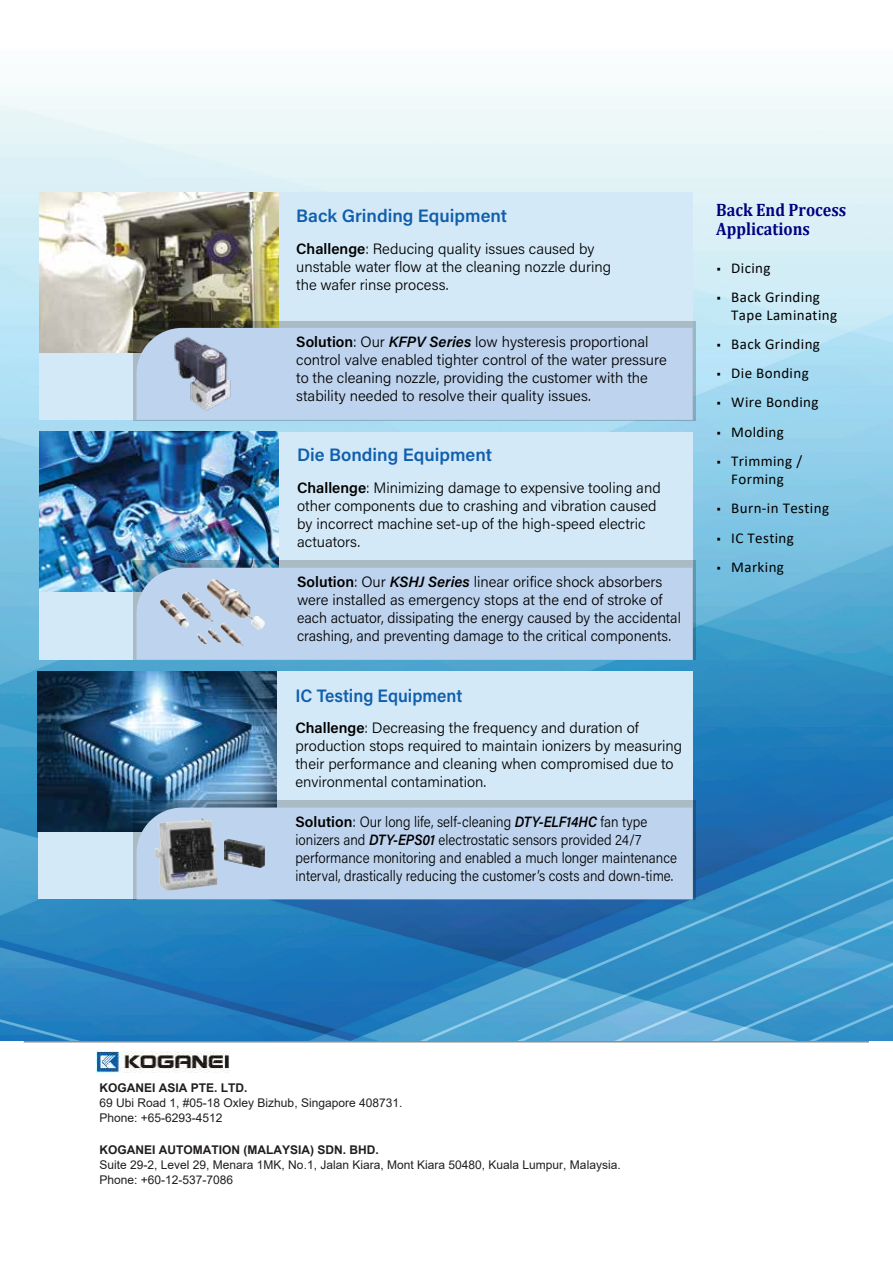
<style>
.page{position:relative;width:893px;height:1263px;background:#fff}
.page>*{position:absolute;margin:0;border:0;box-sizing:border-box;transform-origin:0 0}
.t1{font:600 18px "Acumin Pro";color:#105fad}
.t2{font:700 18px/19.5px "Cambria";color:#000080;scale:.9 1}
.t3{font:600 18px "Acumin Pro";color:#105fad;scale:.95 1}
.t4{font:300 15px/18px "Acumin Pro";color:#000}
.t5{font:15px/17.2px "Calibri";letter-spacing:.025em;color:#000}
.t6{font:12px/15.1px "Arial";color:#221e1f}
.s1{font-weight:600}
.s2{font-weight:600;font-style:italic}
.s3{font-family:"Acumin Pro";font-weight:300}
.s4{font-weight:700}
.s5{font-style:inherit}
</style>
<div class="page">
<img style="left:0;top:84px;width:892px;height:957px">
<img style="left:97px;top:1051px;width:132px;height:22px">
<hr style="left:24px;top:1041px;width:844px;height:2px;background:#231f20">
<div style="left:38px;top:672px;width:654px;height:227px;background:#d4e9f7"></div>
<img style="left:38px;top:672px;width:239px;height:160px">
<div style="left:133px;top:801px;width:563px;height:99px;background:#000;opacity:.2"></div>
<div style="left:136px;top:808px;width:556px;height:91px;background:#bed3ed"></div>
<div style="left:39px;top:432px;width:653px;height:228px;background:#d4e9f7"></div>
<img style="left:39px;top:432px;width:239px;height:159px">
<div style="left:133px;top:561px;width:563px;height:99px;background:#000;opacity:.2"></div>
<div style="left:136px;top:568px;width:556px;height:92px;background:#bed3ed"></div>
<div style="left:39px;top:192px;width:653px;height:228px;background:#d4e9f7"></div>
<img style="left:39px;top:193px;width:239px;height:159px">
<div style="left:133px;top:321px;width:563px;height:99px;background:#000;opacity:.2"></div>
<div style="left:136px;top:328px;width:556px;height:92px;background:#bed3ed"></div>
<img style="left:170px;top:334px;width:66px;height:80px">
<img style="left:207px;top:579px;width:58px;height:51px">
<img style="left:154px;top:818px;width:63px;height:73px">
<img style="left:225px;top:839px;width:40px;height:28px">
<p class="t1" style="left:296px;top:203px;width:212px">Back Grinding Equipment</p>
<p class="t4" style="left:296px;top:239px;width:316px"><span class="s1">Challenge</span>: Reducing quality issues caused by unstable water flow at the cleaning nozzle during the wafer rinse process.</p>
<p class="t4" style="left:296px;top:333px;width:372px"><span class="s1">Solution</span>: Our <span class="s2">KFPV Series</span> low hysteresis proportional control valve enabled tighter control of the water pressure to the cleaning nozzle, providing the customer with the stability needed to resolve their quality issues.</p>
<p class="t1" style="left:297px;top:443px;width:196px">Die Bonding Equipment</p>
<p class="t4" style="left:297px;top:478px;width:365px"><span class="s1">Challenge</span>: Minimizing damage to expensive tooling and other components due to crashing and vibration caused by incorrect machine set-up of the high-speed electric actuators.</p>
<p class="t4" style="left:297px;top:572px;width:385px"><span class="s1">Solution</span>: Our <span class="s2">KSHJ Series</span> linear orifice shock absorbers were installed as emergency stops at the end of stroke of each actuator, dissipating the energy caused by the accidental crashing, and preventing damage to the critical components.</p>
<p class="t3" style="left:295px;top:683px;width:177px">IC Testing Equipment</p>
<p class="t4" style="left:295px;top:718px;width:388px"><span class="s1">Challenge</span>: Decreasing the frequency and duration of production stops required to maintain ionizers by measuring their performance and cleaning when compromised due to environmental contamination.</p>
<p class="t4" style="left:295px;top:812px;width:383px"><span class="s1">Solution</span>: Our long life, self-cleaning <span class="s2">DTY-ELF14HC</span> fan type ionizers and <span class="s2">DTY-EPS01</span> electrostatic sensors provided 24/7 performance monitoring and enabled a much longer maintenance interval, drastically reducing the customer’s costs and down-time.</p>
<p class="t2" style="left:716px;top:199px;width:146px">Back End Process<br>Applications</p>
<p class="t5" style="left:716px;top:259px;width:56px"><span class="s3">•</span> Dicing</p>
<p class="t5" style="left:731px;top:288px;width:107px;text-indent:-15px"><span class="s3">•</span> Back Grinding<br>Tape Laminating</p>
<p class="t5" style="left:716px;top:335px;width:105px"><span class="s3">•</span> Back Grinding</p>
<p class="t5" style="left:716px;top:364px;width:94px"><span class="s3">•</span> Die Bonding</p>
<p class="t5" style="left:716px;top:394px;width:104px"><span class="s3">•</span> Wire Bonding</p>
<p class="t5" style="left:716px;top:423px;width:69px"><span class="s3">•</span> Molding</p>
<p class="t5" style="left:716px;top:452px;width:87px;line-height:18px;text-align:center"><span class="s3">•</span> Trimming /<br>Forming</p>
<p class="t5" style="left:716px;top:499px;width:114px"><span class="s3">•</span> Burn-in Testing</p>
<p class="t5" style="left:716px;top:529px;width:79px"><span class="s3">•</span> IC Testing</p>
<p class="t5" style="left:716px;top:558px;width:69px"><span class="s3">•</span> Marking</p>
<p class="t6" style="left:99px;top:1080px;width:304px"><span class="s4">KOGANEI ASIA PTE. LTD.<br></span>69 Ubi Road 1, #05-18 Oxley Bizhub, Singapore 408731<span class="s5">.<br></span>Phone: <span class="s5">+</span>65-6293-4512</p>
<p class="t6" style="left:99px;top:1143px;width:522px;line-height:14.7px"><span class="s4">KOGANEI AUTOMATION (MALAYSIA) SDN. BHD.<br></span>Suite 29-2, Level 29, Menara 1MK, No.1, Jalan Kiara, Mont Kiara 50480, Kuala Lumpur<span class="s5">,</span> Malaysia<span class="s5">.<br></span>Phone: +60-12-537-7086</p>
</div>
